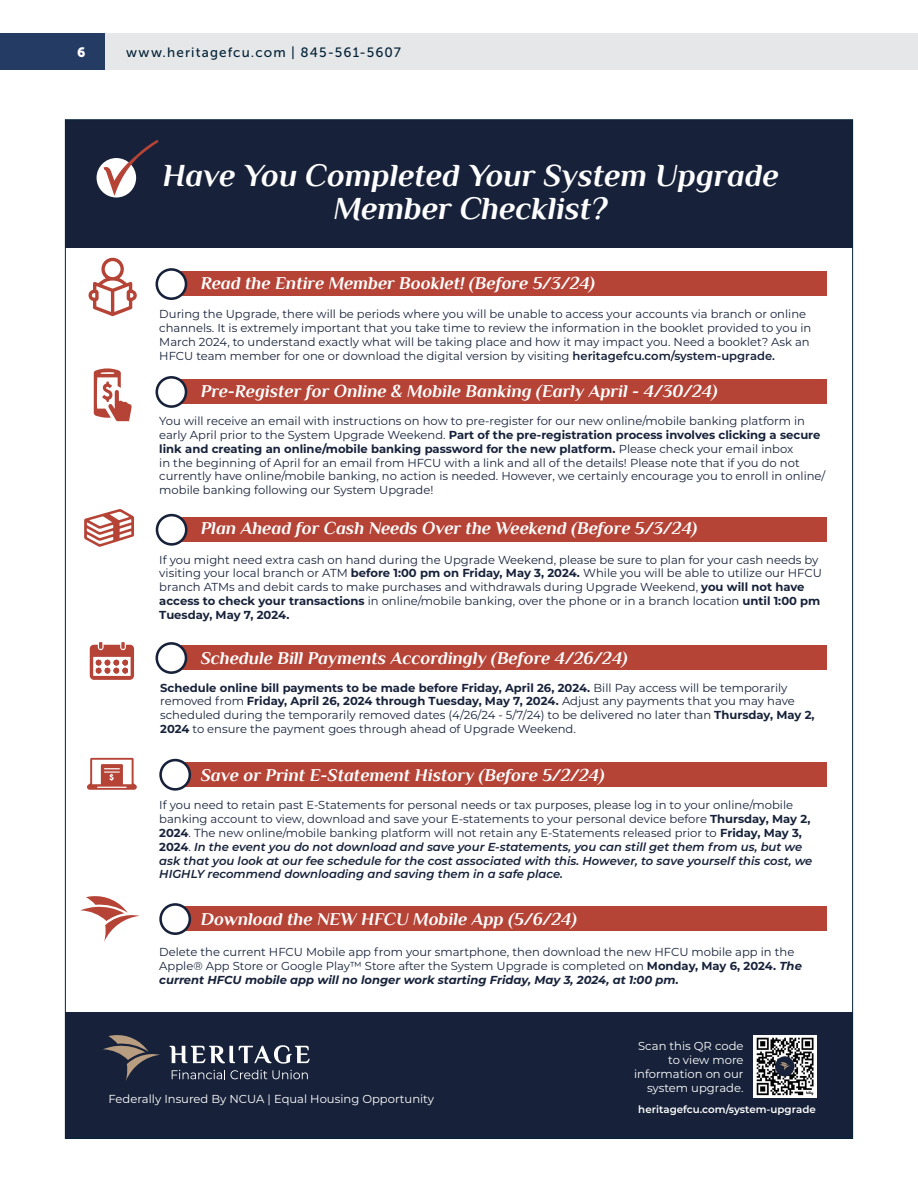
<style>
.page{position:relative;width:918px;height:1188px;background:#fff}
.page>*{position:absolute;margin:0;border:0;box-sizing:border-box;transform-origin:0 0}
.t1{font:italic 700 32.1px/33.9px "Philosopher";color:#fff;text-align:center}
.t2{font:italic 700 18px "Philosopher";color:#fff}
.t3{font:13.5px "Museo Sans 500";letter-spacing:.08em;color:#052438}
.t4{font:13.5px "Museo Sans 900";color:#fff}
.t5{font:11.55px/14px "Montserrat";color:#17223a}
.t6{font:11.55px/14px "Montserrat";color:#fff;text-align:right}
.t7{font:600 10.35px "Montserrat";color:#fff}
.s1{font-weight:600}
.s2{font-weight:700}
.s3{font-weight:600;font-style:italic}
.s4{font-weight:700;font-style:italic}
</style>
<div class="page">
<div style="left:0;top:33px;width:106px;height:37px;background:#243c63"></div>
<div style="left:106px;top:33px;width:812px;height:37px;background:#e6e7e9"></div>
<div style="left:65px;top:120px;width:788px;height:128px;background:#17223a"></div>
<svg style="left:95px;top:157px;width:42px;height:42px"></svg>
<div style="left:94px;top:155px;width:45px;height:45px;border:3px solid #17223a;border-radius:50%"></div>
<svg style="left:104px;top:140px;width:54px;height:56px"></svg>
<div style="left:65px;top:1012px;width:788px;height:126px;background:#17223a"></div>
<svg style="left:103px;top:1035px;width:57px;height:45px"></svg>
<svg style="left:170px;top:1045px;width:140px;height:19px"></svg>
<svg style="left:172px;top:1070px;width:136px;height:9px"></svg>
<img style="left:753px;top:1035px;width:64px;height:63px">
<div style="left:775px;top:1056px;width:19px;height:20px;background:#17223a;border-radius:50%"></div>
<svg style="left:780px;top:1062px;width:10px;height:9px"></svg>
<div style="left:172px;top:517px;width:655px;height:24px;background:#b54437"></div>
<div style="left:157px;top:515px;width:29px;height:29px;background:#fff;border-radius:50%"></div>
<div style="left:156px;top:514px;width:32px;height:32px;border:3px solid #17223a;border-radius:50%"></div>
<div style="left:172px;top:271px;width:655px;height:25px;background:#b54437"></div>
<div style="left:157px;top:269px;width:29px;height:30px;background:#fff;border-radius:50%"></div>
<div style="left:156px;top:268px;width:31px;height:32px;border:3px solid #17223a;border-radius:50%"></div>
<div style="left:172px;top:379px;width:655px;height:24px;background:#b54437"></div>
<div style="left:157px;top:377px;width:29px;height:30px;background:#fff;border-radius:50%"></div>
<div style="left:156px;top:376px;width:31px;height:32px;border:3px solid #17223a;border-radius:50%"></div>
<div style="left:172px;top:645px;width:655px;height:25px;background:#b54437"></div>
<div style="left:157px;top:643px;width:29px;height:30px;background:#fff;border-radius:50%"></div>
<div style="left:156px;top:642px;width:31px;height:32px;border:3px solid #17223a;border-radius:50%"></div>
<div style="left:176px;top:762px;width:651px;height:24px;background:#b54437"></div>
<div style="left:161px;top:760px;width:29px;height:29px;background:#fff;border-radius:50%"></div>
<div style="left:159px;top:759px;width:32px;height:32px;border:3px solid #17223a;border-radius:50%"></div>
<div style="left:176px;top:906px;width:651px;height:25px;background:#b54437"></div>
<div style="left:161px;top:904px;width:29px;height:30px;background:#fff;border-radius:50%"></div>
<div style="left:159px;top:903px;width:32px;height:32px;border:3px solid #17223a;border-radius:50%"></div>
<svg style="left:84px;top:509px;width:50px;height:38px"></svg>
<svg style="left:94px;top:368px;width:38px;height:53px"></svg>
<svg style="left:87px;top:758px;width:50px;height:32px"></svg>
<svg style="left:88px;top:257px;width:49px;height:59px"></svg>
<svg style="left:90px;top:642px;width:44px;height:38px"></svg>
<svg style="left:80px;top:896px;width:60px;height:46px"></svg>
<p class="t4" style="left:77px;top:45px;width:10px">6</p>
<p class="t3" style="left:126px;top:45px;width:276px">www.heritagefcu.com | 845-561-5607</p>
<p class="t1" style="left:163px;top:158px;width:618px">Have You Completed Your System Upgrade<br>Member Checklist?</p>
<p class="t2" style="left:201px;top:274px;width:396px">Read the Entire Member Booklet! (Before 5/3/24)</p>
<p class="t5" style="left:159px;top:306px;width:654px">During the Upgrade, there will be periods where you will be unable to access your accounts via branch or online channels. It is extremely important that you take time to review the information in the booklet provided to you in March 2024, to understand exactly what will be taking place and how it may impact you. Need a booklet? Ask an HFCU team member for one or download the digital version by visiting <span class="s1">heritagefcu.com/system-upgrade.</span></p>
<p class="t2" style="left:201px;top:382px;width:518px">Pre-Register for Online &amp; Mobile Banking (Early April - 4/30/24)</p>
<p class="t5" style="left:159px;top:413px;width:668px">You will receive an email with instructions on how to pre-register for our new online/mobile banking platform in early April prior to the System Upgrade Weekend. <span class="s2">Part of the pre-registration process involves clicking a secure link and creating an online/mobile banking password for the new platform.</span> Please check your email inbox<br>in the beginning of April for an email from HFCU with a link and all of the details! Please note that if you do not currently have online/mobile banking, no action is needed. However, we certainly encourage you to enroll in online/ mobile banking following our System Upgrade!</p>
<p class="t2" style="left:201px;top:519px;width:498px">Plan Ahead for Cash Needs Over the Weekend (Before 5/3/24)</p>
<p class="t5" style="left:159px;top:552px;width:664px">If you might need extra cash on hand during the Upgrade Weekend, please be sure to plan for your cash needs by visiting your local branch or ATM <span class="s2">before 1:00 pm on Friday, May 3, 2024.</span> While you will be able to utilize our HFCU branch ATMs and debit cards to make purchases and withdrawals during Upgrade Weekend, <span class="s2">you will not have access to check your transactions</span> in online/mobile banking, over the phone or in a branch location <span class="s2">until 1:00 pm Tuesday, May 7, 2024.</span></p>
<p class="t2" style="left:201px;top:648px;width:428px">Schedule Bill Payments Accordingly (Before 4/26/24)</p>
<p class="t5" style="left:160px;top:680px;width:656px"><span class="s2">Schedule online bill payments to be made before Friday, April 26, 2024.</span> Bill Pay access will be temporarily removed from <span class="s2">Friday, April 26, 2024 through Tuesday, May 7, 2024.</span> Adjust any payments that you may have scheduled during the temporarily removed dates (4/26/24 - 5/7/24) to be delivered no later than <span class="s2">Thursday, May 2, 2024</span> to ensure the payment goes through ahead of Upgrade Weekend.</p>
<p class="t2" style="left:201px;top:765px;width:405px">Save or Print E-Statement History (Before 5/2/24)</p>
<p class="t5" style="left:159px;top:798px;width:655px">If you need to retain past E-Statements for personal needs or tax purposes, please log in to your online/mobile banking account to view, download and save your E-statements to your personal device before <span class="s2">Thursday, May 2, 2024</span>. The new online/mobile banking platform will not retain any E-Statements released prior to <span class="s2">Friday, May 3, 2024</span>. <span class="s3">In the event you do not download and save your E-statements, you can still get them from us, but we ask that you look at our fee schedule for the cost associated with this. However, to save yourself this cost, we HIGHLY recommend downloading and saving them in a safe place.</span></p>
<p class="t2" style="left:201px;top:909px;width:378px">Download the NEW HFCU Mobile App (5/6/24)</p>
<p class="t5" style="left:159px;top:945px;width:644px">Delete the current HFCU Mobile app from your smartphone, then download the new HFCU mobile app in the<br>Apple® App Store or Google Play™ Store after the System Upgrade is completed on <span class="s2">Monday, May 6, 2024.</span> <span class="s4">The current HFCU mobile app will no longer work starting Friday, May 3, 2024, at 1:00 pm.</span></p>
<p class="t6" style="left:108px;top:1092px;width:327px">Federally Insured By NCUA | Equal Housing Opportunity</p>
<p class="t6" style="left:634px;top:1039px;width:111px">Scan this QR code to view more information on our system upgrade.</p>
<p class="t7" style="left:638px;top:1102px;width:179px">heritagefcu.com/system-upgrade</p>
</div>
